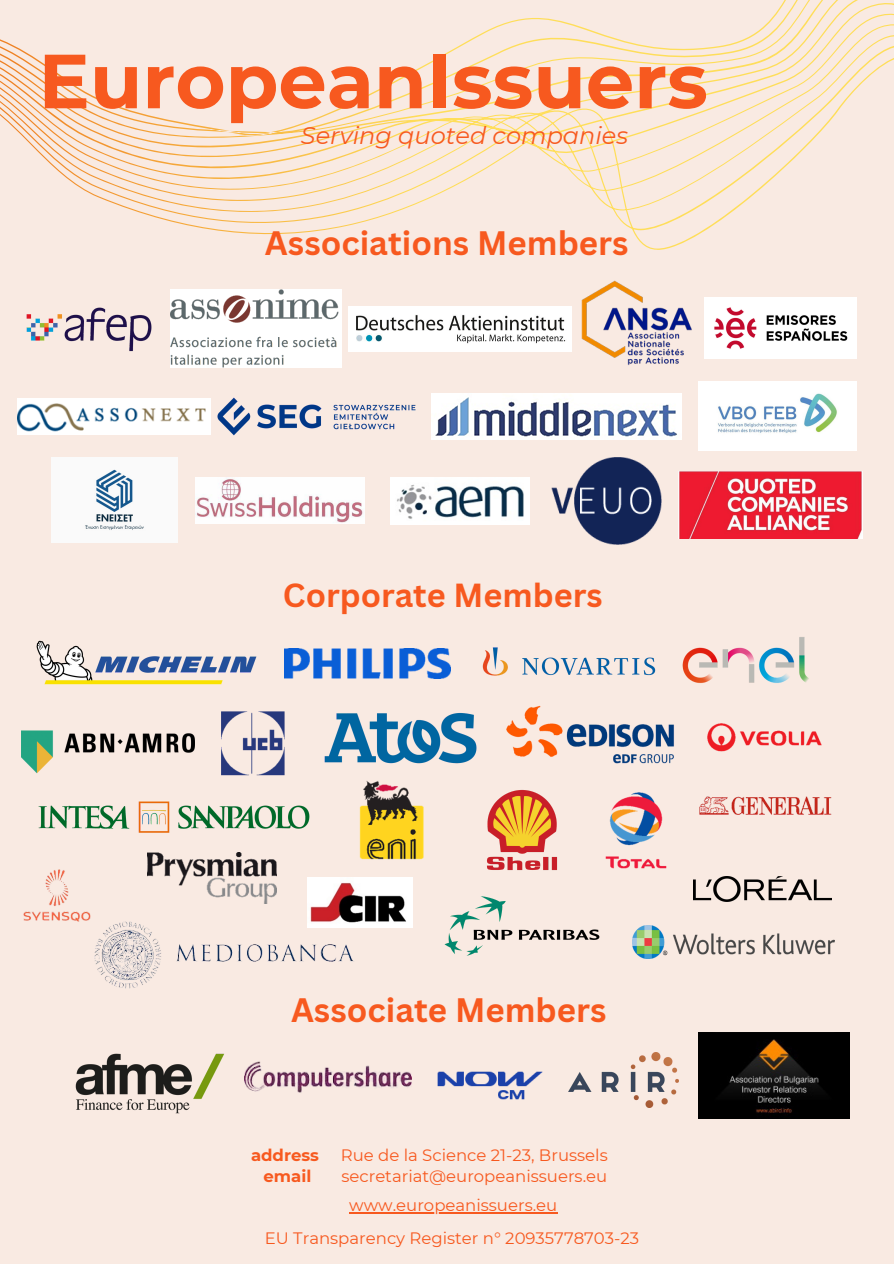
<style>
.page{position:relative;width:894px;height:1264px;background:#fff}
.page>*{position:absolute;margin:0;border:0;box-sizing:border-box;transform-origin:0 0}
.t1{font:700 76.5px "Montserrat";color:#f7591f}
.t2{font:700 33px "Canva Sans";color:#f7591f}
.t3{font:700 32.55px "Canva Sans";color:#f7591f}
.t4{font:italic 24px "Montserrat";color:#f7591f}
.t5{font:16.5px "Montserrat";color:#f7591f}
.t6{font:700 16.5px/21.5px "Montserrat";color:#f7591f;text-align:center}
</style>
<div class="page">
<div style="left:0;top:0;width:893px;height:1263px;background:#f9eae2"></div>
<svg style="left:0;top:0;width:893px;height:250px"></svg>
<img style="left:284px;top:648px;width:167px;height:30px">
<img style="left:221px;top:711px;width:63px;height:64px">
<img style="left:707px;top:731px;width:115px;height:21px">
<img style="left:148px;top:852px;width:128px;height:51px">
<img style="left:307px;top:877px;width:105px;height:50px">
<img style="left:605px;top:792px;width:61px;height:76px">
<img style="left:359px;top:781px;width:65px;height:78px">
<img style="left:437px;top:1071px;width:106px;height:29px">
<img style="left:568px;top:1052px;width:110px;height:55px">
<img style="left:698px;top:1032px;width:151px;height:86px">
<img style="left:75px;top:1053px;width:149px;height:61px">
<img style="left:444px;top:896px;width:156px;height:60px">
<img style="left:38px;top:805px;width:272px;height:28px">
<img style="left:487px;top:789px;width:71px;height:82px">
<img style="left:663px;top:792px;width:169px;height:59px">
<img style="left:324px;top:713px;width:149px;height:50px">
<img style="left:682px;top:637px;width:127px;height:94px">
<img style="left:471px;top:647px;width:185px;height:111px">
<img style="left:21px;top:730px;width:174px;height:87px">
<img style="left:632px;top:925px;width:202px;height:33px">
<img style="left:36px;top:640px;width:221px;height:45px">
<img style="left:505px;top:697px;width:168px;height:67px">
<img style="left:390px;top:477px;width:139px;height:48px">
<img style="left:17px;top:399px;width:193px;height:36px">
<img style="left:581px;top:280px;width:111px;height:86px">
<img style="left:431px;top:393px;width:250px;height:46px">
<img style="left:196px;top:477px;width:168px;height:47px">
<img style="left:678px;top:471px;width:184px;height:67px">
<img style="left:348px;top:306px;width:223px;height:45px">
<img style="left:51px;top:458px;width:126px;height:84px">
<img style="left:26px;top:307px;width:126px;height:45px">
<img style="left:698px;top:382px;width:158px;height:68px">
<img style="left:551px;top:458px;width:110px;height:86px">
<img style="left:210px;top:397px;width:206px;height:39px">
<img style="left:170px;top:289px;width:171px;height:78px">
<img style="left:704px;top:298px;width:151px;height:60px">
<img style="left:693px;top:876px;width:138px;height:25px">
<img style="left:23px;top:869px;width:68px;height:53px">
<img style="left:94px;top:921px;width:263px;height:67px">
<img style="left:245px;top:1061px;width:166px;height:32px">
<hr style="left:349px;top:1212px;width:208px;height:1px;background:#f7591f">
<p class="t1" style="left:38px;top:34px;width:670px">EuropeanIssuers</p>
<p class="t4" style="left:301px;top:121px;width:329px">Serving quoted companies</p>
<p class="t2" style="left:265px;top:220px;width:365px">Associations Members</p>
<p class="t3" style="left:283px;top:572px;width:321px">Corporate Members</p>
<p class="t2" style="left:291px;top:986px;width:317px">Associate Members</p>
<p class="t6" style="left:251px;top:1143px;width:70px">address email</p>
<p class="t5" style="left:341px;top:1144px;width:268px">Rue de la Science 21-23, Brussels</p>
<p class="t5" style="left:341px;top:1165px;width:267px">secretariat@europeanissuers.eu</p>
<p class="t5" style="left:349px;top:1195px;width:209px">www.europeanissuers.eu</p>
<h3 class="t5" style="left:265px;top:1228px;width:376px">EU Transparency Register n° 20935778703-23</h3>
</div>
